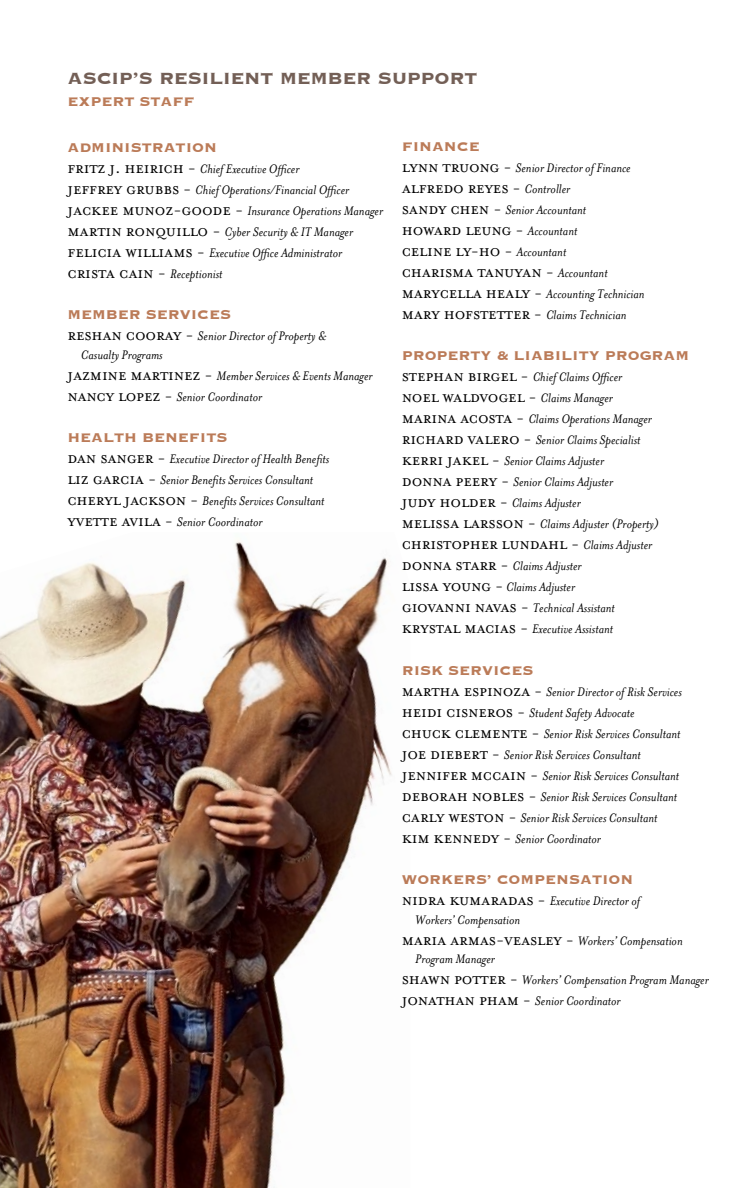
<style>
.page{position:relative;width:756px;height:1188px;background:#fff}
.page>*{position:absolute;margin:0;border:0;box-sizing:border-box;transform-origin:0 0}
.t1{font:700 21px "Copperplate";letter-spacing:-.015em;color:#735f56}
.t2{font:18px/21px "Mrs Eaves All Small Caps OT";letter-spacing:-.01em;color:#000}
.t3{font:700 16.5px "Copperplate";color:#bb7b58}
.t4{font:italic 14.25px/21px "Mrs Eaves OT";color:#000}
.s1{font-family:"Mrs Eaves All Small Caps OT";font-style:normal;font-size:18px}
.s2{font-family:"Mrs Eaves OT";font-style:italic;font-size:14.25px}
</style>
<div class="page">
<img style="left:0;top:541px;width:392px;height:647px">
<h1 class="t1" style="left:68px;top:64px;width:411px">ASCIP’S RESILIENT MEMBER SUPPORT</h1>
<p class="t3" style="left:68px;top:91px;width:128px">EXPERT STAFF</p>
<p class="t3" style="left:67px;top:137px;width:151px">ADMINISTRATION</p>
<p class="t4" style="left:67px;top:159px;width:317px"><span class="s1">FRITZ J. HEIRICH -</span> Chief Executive Officer<br><span class="s1">Jeffrey Grubbs -</span> Chief Operations/Financial Officer <span class="s1">Jackee Munoz-Goode -</span> Insurance Operations Manager <span class="s1">Martin Ronquillo -</span> Cyber Security &amp; IT Manager <span class="s1">Felicia Williams -</span> Executive Office Administrator <span class="s1">Crista Cain -</span> Receptionist</p>
<p class="t3" style="left:67px;top:304px;width:165px">MEMBER SERVICES</p>
<p class="t4" style="left:81px;top:327px;width:247px;line-height:18.8px;text-indent:-13px"><span class="s1">Reshan Cooray -</span> Senior Director of Property &amp;<br>Casualty Programs</p>
<p class="t4" style="left:67px;top:366px;width:307px"><span class="s1">JAzMINe MARTINEZ -</span> Member Services &amp; Events Manager<br><span class="s1">Nancy Lopez -</span> Senior Coordinator</p>
<p class="t3" style="left:67px;top:427px;width:161px">HEALTH BENEFITS</p>
<p class="t4" style="left:67px;top:449px;width:263px"><span class="s1">Dan Sanger -</span> Executive Director of Health Benefits <span class="s1">Liz Garcia -</span> Senior Benefits Services Consultant <span class="s1">Cheryl Jackson -</span> Benefits Services Consultant <span class="s1">Yvette Avila -</span> Senior Coordinator</p>
<p class="t3" style="left:402px;top:136px;width:79px">FINANCE</p>
<p class="t4" style="left:402px;top:158px;width:230px"><span class="s1">Lynn Truong -</span> Senior Director of Finance</p>
<p class="t2" style="left:402px;top:179px;width:170px">Alfredo Reyes - <span class="s2">Controller</span></p>
<p class="t4" style="left:402px;top:200px;width:186px"><span class="s1">Sandy Chen -</span> Senior Accountant</p>
<p class="t2" style="left:402px;top:221px;width:207px">Howard Leung - <span class="s2">Accountant<br></span>Celine Ly-Ho - <span class="s2">Accountant<br></span>Charisma Tanuyan - <span class="s2">Accountant</span></p>
<p class="t4" style="left:402px;top:284px;width:244px"><span class="s1">Marycella Healy -</span> Accounting Technician<br><span class="s1">Mary Hofstetter -</span> Claims Technician</p>
<p class="t3" style="left:402px;top:345px;width:289px">PROPERTY &amp; LIABILITY PROGRAM</p>
<p class="t4" style="left:402px;top:367px;width:222px"><span class="s1">Stephan Birgel -</span> Chief Claims Officer</p>
<p class="t2" style="left:402px;top:388px;width:213px">Noel Waldvogel - <span class="s2">Claims Manager</span></p>
<p class="t4" style="left:402px;top:409px;width:259px"><span class="s1">Marina Acosta -</span> Claims Operations Manager <span class="s1">Richard Valero -</span> Senior Claims Specialist <span class="s1">Kerri Jakel -</span> Senior Claims Adjuster<br><span class="s1">Donna Peery -</span> Senior Claims Adjuster<br><span class="s1">Judy Holder -</span> Claims Adjuster<br><span class="s1">Melissa Larsson -</span> Claims Adjuster (Property)</p>
<p class="t2" style="left:402px;top:535px;width:252px">Christopher Lundahl - <span class="s2">Claims Adjuster</span></p>
<p class="t4" style="left:402px;top:556px;width:215px"><span class="s1">Donna Starr -</span> Claims Adjuster <span class="s1">Lissa Young -</span> Claims Adjuster <span class="s1">Giovanni Navas -</span> Technical Assistant <span class="s1">Krystal Macias -</span> Executive Assistant</p>
<p class="t3" style="left:402px;top:659px;width:133px">RISK SERVICES</p>
<p class="t4" style="left:402px;top:681px;width:282px"><span class="s1">Martha Espinoza -</span> Senior Director of Risk Services <span class="s1">Heidi Cisneros -</span> Student Safety Advocate <span class="s1">Chuck Clemente -</span> Senior Risk Services Consultant <span class="s1">Joe Diebert -</span> Senior Risk Services Consultant <span class="s1">Jennifer Mccain -</span> Senior Risk Services Consultant <span class="s1">Deborah Nobles -</span> Senior Risk Services Consultant <span class="s1">Carly Weston -</span> Senior Risk Services Consultant <span class="s1">Kim Kennedy -</span> Senior Coordinator</p>
<p class="t3" style="left:402px;top:869px;width:233px">WORKERS’ COMPENSATION</p>
<p class="t4" style="left:415px;top:892px;width:226px;line-height:18.8px;text-indent:-13px"><span class="s1">Nidra Kumaradas -</span> Executive Director of<br>Workers’ Compensation</p>
<p class="t4" style="left:415px;top:931px;width:269px;line-height:18.8px;text-indent:-13px"><span class="s1">Maria Armas-veasley -</span> Workers’ Compensation<br>Program Manager</p>
<p class="t4" style="left:402px;top:970px;width:308px"><span class="s1">Shawn Potter -</span> Workers’ Compensation Program Manager<br><span class="s1">Jonathan Pham -</span> Senior Coordinator</p>
</div>
